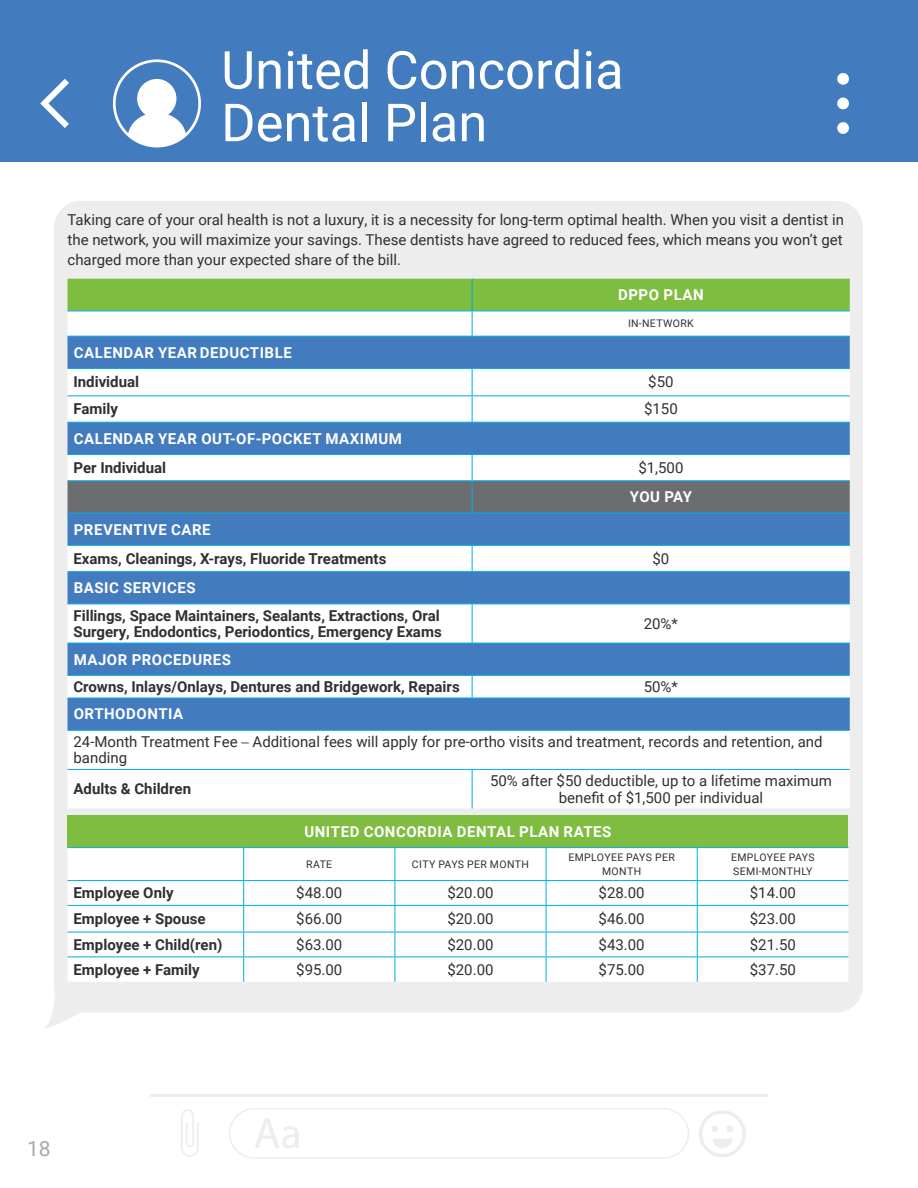
<style>
.page{position:relative;width:918px;height:1188px;background:#fff}
.page>*{position:absolute;margin:0;border:0;box-sizing:border-box;transform-origin:0 0}
.Heading_1{font:52.5px/52.5px "Roboto";color:#fff}
.t1{font:21px "Roboto";color:#a8a9ad}
.Table_Body_Bold{font:700 15px/16.5px "Roboto";color:#312f30}
.Body_Text{font:15px/20.2px "Roboto";color:#312f30;text-align:justify}
.Table_Body_Center{font:15px/16.5px "Roboto";color:#312f30;text-align:center}
.Table_Subheading{font:700 15px "Roboto";letter-spacing:.035em;color:#fff}
.Table_Body{font:15px/16.5px "Roboto";color:#312f30}
.Table_Heading_Center{font:700 15px "Roboto";letter-spacing:.035em;color:#fff}
.Table_Subheading_2_Center{font:700 15px "Roboto";letter-spacing:-.01em;color:#fff}
.Table_Network{font:10.5px/13.5px "Roboto";letter-spacing:.035em;color:#312f30;text-align:center}
.s1{font-family:"Frutiger LT Std";font-weight:300}
</style>
<div class="page">
<div style="left:54px;top:201px;width:809px;height:811px;background:#ecedec;border-radius:27px"></div>
<hr style="left:150px;top:1094px;width:618px;height:3px;background:#ecedec">
<svg style="left:699px;top:1110px;width:47px;height:47px"></svg>
<svg style="left:181px;top:1109px;width:18px;height:48px"></svg>
<svg style="left:229px;top:1108px;width:460px;height:51px"></svg>
<div style="left:0;top:0;width:918px;height:162px;background:#437bbf"></div>
<div style="left:837px;top:73px;width:12px;height:12px;background:#fff;border-radius:50%"></div>
<div style="left:837px;top:98px;width:12px;height:11px;background:#fff;border-radius:50%"></div>
<div style="left:837px;top:122px;width:12px;height:12px;background:#fff;border-radius:50%"></div>
<svg style="left:40px;top:79px;width:29px;height:49px"></svg>
<svg style="left:113px;top:59px;width:88px;height:88px"></svg>
<div style="left:68px;top:731px;width:782px;height:78px;background:#fff"></div>
<svg style="left:68px;top:337px;width:782px;height:393px;background:#90b2da"></svg>
<svg style="left:68px;top:279px;width:782px;height:57px;background:#b2d895"></svg>
<hr style="left:68px;top:336px;width:404px;height:1px;background:#00abe9">
<hr style="left:472px;top:336px;width:378px;height:1px;background:#00abe9">
<hr style="left:68px;top:368px;width:404px;height:1px;background:#00abe9">
<hr style="left:472px;top:368px;width:378px;height:1px;background:#00abe9">
<hr style="left:68px;top:396px;width:404px;height:1px;background:#00abe9">
<hr style="left:472px;top:396px;width:378px;height:1px;background:#00abe9">
<svg style="left:472px;top:369px;width:1px;height:53px"></svg>
<hr style="left:68px;top:422px;width:404px;height:1px;background:#00abe9">
<hr style="left:472px;top:422px;width:378px;height:1px;background:#00abe9">
<hr style="left:68px;top:454px;width:404px;height:1px;background:#00abe9">
<hr style="left:472px;top:454px;width:378px;height:1px;background:#00abe9">
<svg style="left:68px;top:455px;width:782px;height:58px;background:#aaadb0"></svg>
<hr style="left:68px;top:480px;width:404px;height:1px;background:#00abe9">
<hr style="left:472px;top:480px;width:378px;height:1px;background:#00abe9">
<hr style="left:472px;top:481px;width:1px;height:32px;background:#00abe9">
<hr style="left:68px;top:513px;width:404px;height:1px;background:#00abe9">
<hr style="left:472px;top:513px;width:378px;height:1px;background:#00abe9">
<hr style="left:68px;top:545px;width:404px;height:1px;background:#00abe9">
<hr style="left:472px;top:545px;width:378px;height:1px;background:#00abe9">
<svg style="left:472px;top:546px;width:1px;height:25px"></svg>
<hr style="left:68px;top:571px;width:404px;height:1px;background:#00abe9">
<hr style="left:472px;top:571px;width:378px;height:1px;background:#00abe9">
<hr style="left:68px;top:604px;width:404px;height:1px;background:#00abe9">
<hr style="left:472px;top:604px;width:378px;height:1px;background:#00abe9">
<hr style="left:472px;top:604px;width:1px;height:39px;background:#00abe9">
<hr style="left:68px;top:643px;width:404px;height:1px;background:#00abe9">
<hr style="left:472px;top:643px;width:378px;height:1px;background:#00abe9">
<hr style="left:68px;top:675px;width:404px;height:1px;background:#00abe9">
<hr style="left:472px;top:675px;width:378px;height:1px;background:#00abe9">
<svg style="left:472px;top:676px;width:1px;height:22px"></svg>
<hr style="left:68px;top:698px;width:404px;height:1px;background:#00abe9">
<hr style="left:472px;top:698px;width:378px;height:1px;background:#00abe9">
<hr style="left:68px;top:730px;width:404px;height:1px;background:#00abe9">
<hr style="left:472px;top:730px;width:378px;height:1px;background:#00abe9">
<hr style="left:68px;top:769px;width:404px;height:1px;background:#00abe9">
<hr style="left:472px;top:769px;width:378px;height:1px;background:#00abe9">
<hr style="left:472px;top:770px;width:1px;height:39px;background:#00abe9">
<div style="left:68px;top:815px;width:780px;height:33px;background:#7fbd41"></div>
<hr style="left:68px;top:847px;width:176px;height:1px;background:#00abe9">
<hr style="left:244px;top:847px;width:151px;height:1px;background:#00abe9">
<hr style="left:395px;top:847px;width:151px;height:1px;background:#00abe9">
<hr style="left:546px;top:847px;width:151px;height:1px;background:#00abe9">
<hr style="left:697px;top:847px;width:151px;height:1px;background:#00abe9">
<svg style="left:45px;top:848px;width:803px;height:181px"></svg>
<p class="Heading_1" style="left:221px;top:42px;width:404px">United Concordia<br>Dental Plan</p>
<p class="Body_Text" style="left:68px;top:209px;width:778px">Taking care of your oral health is not a luxury, it is a necessity for long-term optimal health. When you visit a dentist in the network, you will maximize your savings. These dentists have agreed to reduced fees, which means you won’t get charged more than your expected share of the bill.</p>
<p class="Table_Heading_Center" style="left:618px;top:284px;width:87px">DPPO PLAN</p>
<p class="Table_Network" style="left:628px;top:316px;width:67px">IN-NETWORK</p>
<p class="Table_Subheading" style="left:74px;top:342px;width:220px">CALENDAR YEAR DEDUCTIBLE</p>
<p class="Table_Body_Bold" style="left:74px;top:373px;width:67px">Individual</p>
<p class="Table_Body_Center" style="left:648px;top:373px;width:27px">$50</p>
<p class="Table_Body_Bold" style="left:74px;top:400px;width:46px">Family</p>
<p class="Table_Body_Center" style="left:644px;top:400px;width:35px">$150</p>
<p class="Table_Subheading" style="left:74px;top:428px;width:330px">CALENDAR YEAR OUT-OF-POCKET MAXIMUM</p>
<p class="Table_Body_Bold" style="left:74px;top:459px;width:94px">Per Individual</p>
<p class="Table_Body_Center" style="left:638px;top:459px;width:47px">$1,500</p>
<p class="Table_Subheading_2_Center" style="left:630px;top:486px;width:64px">YOU PAY</p>
<p class="Table_Subheading" style="left:74px;top:519px;width:138px">PREVENTIVE CARE</p>
<p class="Table_Body_Bold" style="left:74px;top:550px;width:314px">Exams, Cleanings, X-rays, Fluoride Treatments</p>
<p class="Table_Body_Center" style="left:653px;top:550px;width:18px">$0</p>
<p class="Table_Subheading" style="left:74px;top:577px;width:123px">BASIC SERVICES</p>
<p class="Table_Body_Bold" style="left:74px;top:606px;width:370px">Fillings, Space Maintainers, Sealants, Extractions, Oral<br>Surgery, Endodontics, Periodontics, Emergency Exams</p>
<p class="Table_Body_Center" style="left:644px;top:615px;width:36px">20%*</p>
<p class="Table_Subheading" style="left:74px;top:649px;width:159px">MAJOR PROCEDURES</p>
<p class="Table_Body_Bold" style="left:74px;top:678px;width:388px">Crowns, Inlays/Onlays, Dentures and Bridgework, Repairs</p>
<p class="Table_Body_Center" style="left:644px;top:678px;width:36px">50%*</p>
<p class="Table_Subheading" style="left:74px;top:704px;width:111px">ORTHODONTIA</p>
<p class="Table_Body" style="left:74px;top:733px;width:751px">24-Month Treatment Fee <span class="s1">–</span> Additional fees will apply for pre-ortho visits and treatment, records and retention, and banding</p>
<p class="Table_Body_Bold" style="left:74px;top:780px;width:119px">Adults &amp; Children</p>
<p class="Table_Body_Center" style="left:490px;top:772px;width:343px">50% after $50 deductible, up to a lifetime maximum benefit of $1,500 per individual</p>
<p class="Table_Heading_Center" style="left:304px;top:821px;width:309px">UNITED CONCORDIA DENTAL PLAN RATES</p>
<p class="Table_Network" style="left:306px;top:857px;width:27px">RATE</p>
<p class="Table_Network" style="left:412px;top:857px;width:119px">CITY PAYS PER MONTH</p>
<p class="Table_Network" style="left:568px;top:850px;width:108px">EMPLOYEE PAYS PER<br>MONTH</p>
<p class="Table_Network" style="left:731px;top:850px;width:85px;text-align:left">EMPLOYEE PAYS<br>SEMI-MONTHLY</p>
<p class="Table_Body_Bold" style="left:74px;top:884px;width:102px">Employee Only</p>
<p class="Table_Body_Center" style="left:296px;top:884px;width:48px">$48.00</p>
<p class="Table_Body_Center" style="left:447px;top:884px;width:48px">$20.00</p>
<p class="Table_Body_Center" style="left:599px;top:884px;width:48px">$28.00</p>
<p class="Table_Body_Center" style="left:750px;top:884px;width:48px">$14.00</p>
<p class="Table_Body_Bold" style="left:74px;top:910px;width:134px">Employee + Spouse</p>
<p class="Table_Body_Center" style="left:296px;top:910px;width:48px">$66.00</p>
<p class="Table_Body_Center" style="left:447px;top:910px;width:48px">$20.00</p>
<p class="Table_Body_Center" style="left:599px;top:910px;width:48px">$46.00</p>
<p class="Table_Body_Center" style="left:750px;top:910px;width:48px">$23.00</p>
<p class="Table_Body_Bold" style="left:74px;top:936px;width:150px">Employee + Child(ren)</p>
<p class="Table_Body_Center" style="left:296px;top:936px;width:48px">$63.00</p>
<p class="Table_Body_Center" style="left:447px;top:936px;width:48px">$20.00</p>
<p class="Table_Body_Center" style="left:599px;top:936px;width:48px">$43.00</p>
<p class="Table_Body_Center" style="left:750px;top:936px;width:48px">$21.50</p>
<p class="Table_Body_Bold" style="left:74px;top:961px;width:128px">Employee + Family</p>
<p class="Table_Body_Center" style="left:296px;top:961px;width:48px">$95.00</p>
<p class="Table_Body_Center" style="left:447px;top:961px;width:48px">$20.00</p>
<p class="Table_Body_Center" style="left:599px;top:961px;width:48px">$75.00</p>
<p class="Table_Body_Center" style="left:750px;top:961px;width:48px">$37.50</p>
<h2 class="t1" style="left:27px;top:1133px;width:25px">18</h2>
</div>
